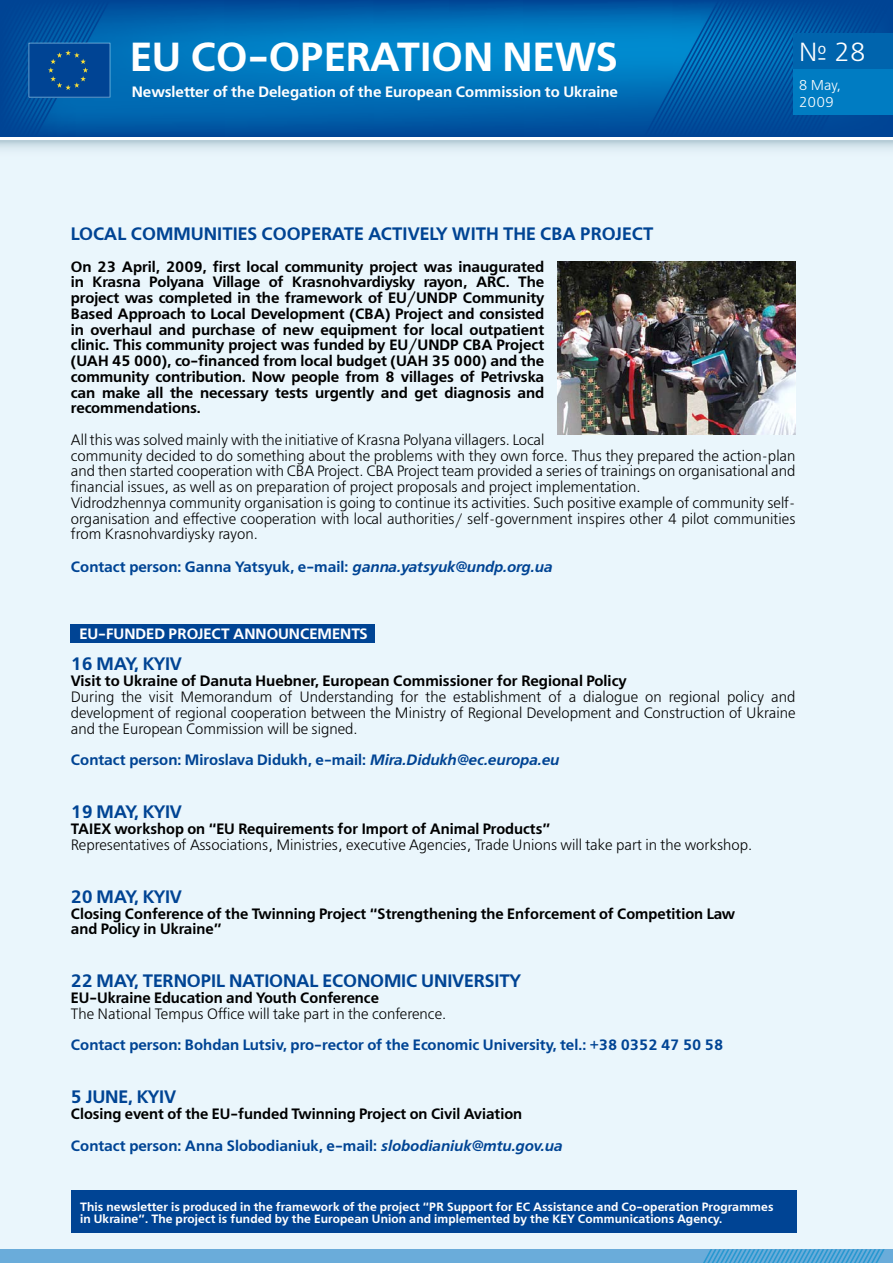
<style>
.page{position:relative;width:893px;height:1263px;background:#fff}
.page>*{position:absolute;margin:0;border:0;box-sizing:border-box;transform-origin:0 0}
.t1{font:700 40.5px "Free Set C";color:#fff}
.t2{font:26.1px "Free Set C";color:#fff}
.t3{font:700 18px "Free Set C";color:#004494}
.t4{font:15px/15.8px "Free Set C";color:#000}
.t5{font:700 15px/15.8px "Free Set C";color:#000}
.t6{font:700 15px "Free Set C";color:#004494}
.t7{font:700 15px "Free Set C";color:#fff}
.t8{font:14.25px/17.1px "Free Set C";color:#fff}
.t9{font:700 12px/12px "Free Set C";letter-spacing:.01em;color:#fff}
.s1{font-style:italic}
.s2{color:#004494}
.s3{font-style:italic;color:#004494}
</style>
<div class="page">
<div style="left:0;top:141px;width:893px;height:1122px;background:#eaf6fc"></div>
<div style="left:0;top:1249px;width:893px;height:14px;background:#6aacda"></div>
<svg style="left:0;top:141px;width:893px;height:9px"></svg>
<img style="left:110px;top:0;width:783px;height:136px">
<svg style="left:644px;top:0;width:248px;height:136px;background:#005aa6"></svg>
<svg style="left:703px;top:1249px;width:182px;height:14px"></svg>
<div style="left:793px;top:33px;width:100px;height:82px;background:#007cc2"></div>
<div style="left:793px;top:33px;width:100px;height:36px;background:#0064ad"></div>
<svg style="left:0;top:0;width:110px;height:136px;background:#034f9b"></svg>
<div style="left:71px;top:625px;width:304px;height:18px;background:#004494"></div>
<img style="left:557px;top:261px;width:239px;height:173px">
<div style="left:71px;top:1191px;width:725px;height:42px;background:#004494"></div>
<h1 class="t1" style="left:130px;top:32px;width:490px">EU Co-operation News</h1>
<p class="t7" style="left:132px;top:83px;width:488px">Newsletter of the Delegation of the European Commission to Ukraine</p>
<h2 class="t2" style="left:799px;top:37px;width:69px">№ 28</h2>
<p class="t8" style="left:799px;top:76px;width:44px">8 May,<br>2009</p>
<p class="t3" style="left:71px;top:223px;width:142px">LOCAL COMMUNITI</p>
<p class="t3" style="left:238px;top:223px;width:49px">ES COOP</p>
<p class="t3" style="left:311px;top:223px;width:22px">ERAT</p>
<p class="t3" style="left:354px;top:223px;width:110px">E ACTIVELY WIT</p>
<p class="t3" style="left:486px;top:223px;width:107px">H THE CBA PRO</p>
<p class="t3" style="left:615px;top:223px;width:39px">JECT</p>
<p class="t5" style="left:71px;top:259px;width:475px;text-align:justify">On 23 April, 2009, first local community project was inaugurated in Krasna Polyana Village of Krasnohvardiysky rayon, ARC. The project was completed in the framework of EU/UNDP Community Based Approach to Local Development (CBA) Project and consisted in overhaul and purchase of new equipment for local outpatient clinic. This community project was funded by EU/UNDP CBA Project (UAH 45 000), co-financed from local budget (UAH 35 000) and the community contribution. Now people from 8 villages of Petrivska can make all the necessary tests urgently and get diagnosis and recommendations.</p>
<p class="t4" style="left:71px;top:432px;width:726px">All this was solved mainly with the initiative of Krasna Polyana villagers. Local<br>community decided to do something about the problems with they own force. Thus they prepared the action-plan and then started cooperation with CBA Project. CBA Project team provided a series of trainings on organisational and financial issues, as well as on preparation of project proposals and project implementation.<br>Vidrodzhennya community organisation is going to continue its activities. Such positive example of community self&shy;organisation and effective cooperation with local authorities/ self-government inspires other 4 pilot communities from Krasnohvardiysky rayon.</p>
<p class="t6" style="left:71px;top:557px;width:483px">Contact person: Ganna Yatsyuk, e-mail: <span class="s1">ganna.yatsyuk@undp.org.ua</span></p>
<p class="t7" style="left:79px;top:625px;width:100px">EU-FUNDED PRO</p>
<p class="t7" style="left:198px;top:625px;width:48px">JECT ANNO</p>
<p class="t7" style="left:278px;top:625px;width:72px">UNCEMENTS</p>
<p class="t3" style="left:71px;top:653px;width:111px">16 May, Kyiv</p>
<p class="t5" style="left:71px;top:673px;width:557px">Visit to Ukraine of Danuta Huebner, European Commissioner for Regional Policy</p>
<p class="t4" style="left:71px;top:689px;width:726px;text-align:justify">During the visit Memorandum of Understanding for the establishment of a dialogue on regional policy and development of regional cooperation between the Ministry of Regional Development and Construction of Ukraine and the European Commission will be signed.</p>
<p class="t6" style="left:71px;top:751px;width:489px">Contact person: Miroslava Didukh, e-mail: <span class="s1">Mira.Didukh@ec.europa.eu</span></p>
<p class="t3" style="left:71px;top:801px;width:111px">19 May, Kyiv</p>
<p class="t5" style="left:71px;top:821px;width:481px">TAI EX workshop on “EU Requirements for Import of Animal Products”</p>
<p class="t4" style="left:71px;top:837px;width:683px">Representatives of Associations, Ministries, executive Agencies, Trade Unions will take part in the workshop.</p>
<p class="t3" style="left:71px;top:886px;width:111px">20 May, Kyiv</p>
<p class="t5" style="left:71px;top:906px;width:666px">Closing Conference of the Twinning Project “Strengthening the Enforcement of Competition Law and Policy in Ukraine”</p>
<p class="t3" style="left:71px;top:970px;width:450px">22 May, Ternopil National Economic University</p>
<p class="t5" style="left:71px;top:990px;width:310px">EU-Ukraine Education and Youth Conference</p>
<p class="t4" style="left:71px;top:1006px;width:377px">The National Tempus Office will take part in the conference.</p>
<p class="t6" style="left:71px;top:1036px;width:654px">Contact person: Bohdan Lutsiv, pro-rector of the Economic University, tel.: +38 0352 47 50 58</p>
<p class="t3" style="left:71px;top:1086px;width:105px">5 June, Kyiv</p>
<p class="t5" style="left:71px;top:1098px;width:493px;line-height:31.5px">Closing event of the EU-funded Twinning Project on Civil Aviation<br><span class="s2">Contact person: Anna Slobodianiuk, e-mail:</span> <span class="s3">slobodianiuk@mtu.gov.ua</span></p>
<p class="t9" style="left:80px;top:1200px;width:695px">This newsletter is produced in the framework of the project “PR Support for EC Assistance and Co-operation Programmes in Ukraine”. The project is funded by the European Union and implemented by the KEY Communications Agency.</p>
</div>
